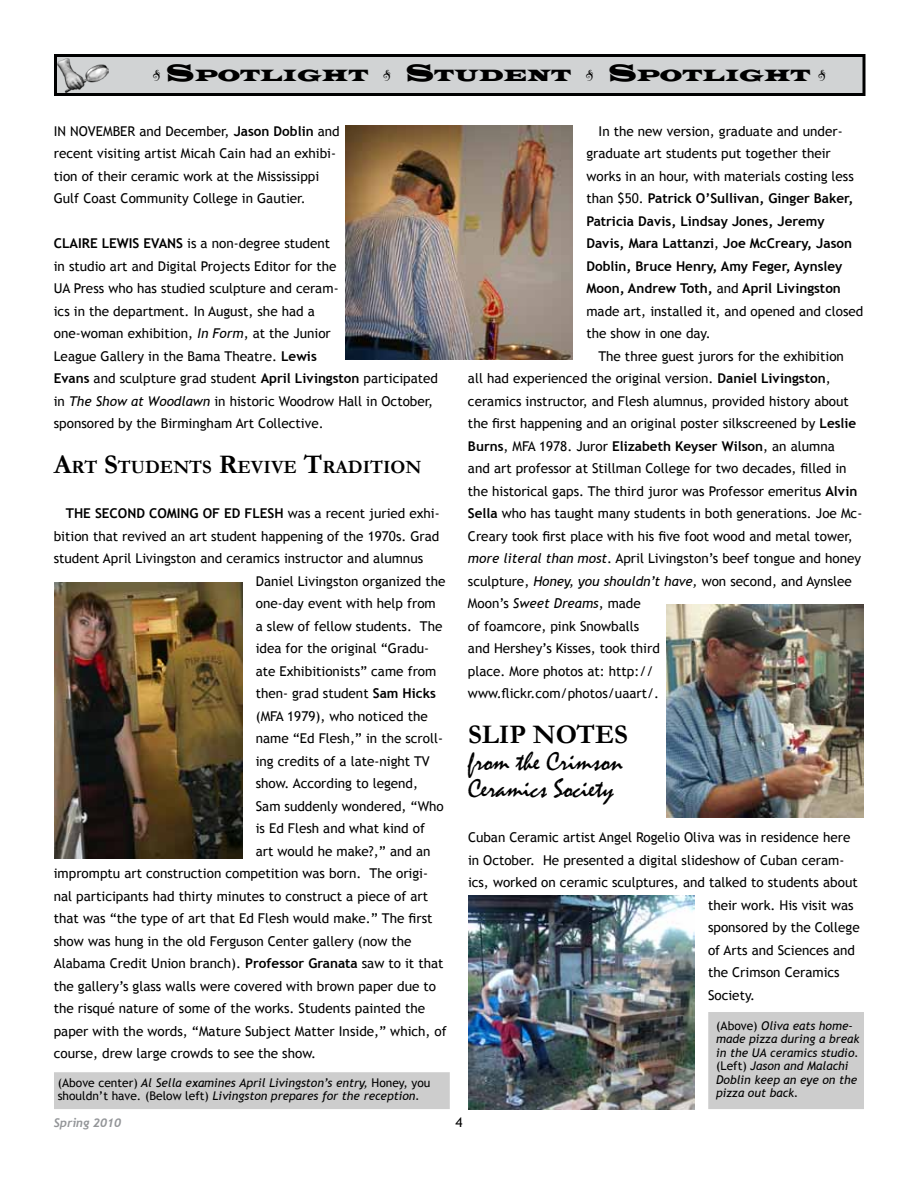
<style>
.page{position:relative;width:918px;height:1188px;background:#fff}
.page>*{position:absolute;margin:0;border:0;box-sizing:border-box;transform-origin:0 0}
.t1{font:27px/27px "Mistral";color:#000}
.t2{font:700 27px "Garamond";color:#000}
.t3{font:700 18.9px "Garamond";color:#000}
.t4{font:16.8px "Latin Wide";color:#000}
.t5{font:13.5px/22.5px "Trebuchet MS";color:#000}
.t6{font:700 13.5px "Trebuchet MS";color:#000}
.t7{font:italic 12px/13.5px "Trebuchet MS";color:#000}
.t8{font:italic 700 12px "Trebuchet";color:#939598}
.s1{font-family:"Type Embellishments One Let Plain"}
.s2{font-size:24px}
.s3{font-weight:700}
.s4{font-style:italic}
.s5{font-size:27px}
.s6{font-weight:400}
.s7{font-style:normal}
</style>
<div class="page">
<div style="left:55px;top:1073px;width:394px;height:35px;background:#cdcdcd"></div>
<div style="left:56px;top:56px;width:808px;height:38px;background:#d1d3d4"></div>
<div style="left:54px;top:54px;width:812px;height:42px;border:3px solid #000"></div>
<img style="left:58px;top:58px;width:50px;height:34px">
<img style="left:345px;top:126px;width:228px;height:234px">
<img style="left:54px;top:582px;width:188px;height:276px">
<img style="left:666px;top:605px;width:198px;height:213px">
<div style="left:709px;top:1013px;width:154px;height:95px;background:#cdcdcd"></div>
<img style="left:468px;top:895px;width:227px;height:215px">
<p class="t4" style="left:152px;top:64px;width:675px"><span class="s1">k</span> <span class="s2">S</span> POTLIGHT <span class="s1">k</span> <span class="s2">S</span> TUDENT <span class="s1">k</span> <span class="s2">S</span>POTLIGHT <span class="s1">k</span></p>
<p class="t5" style="left:54px;top:120px;width:287px">In November and December, <span class="s3">Jason Doblin</span> and recent visiting artist Micah Cain had an exhibi&shy;tion of their ceramic work at the Mississippi Gulf Coast Community College in Gautier.</p>
<p class="t6" style="left:54px;top:235px;width:72px">Claire Lewis</p>
<p class="t6" style="left:144px;top:235px;width:25px">Evans</p>
<p class="t5" style="left:54px;top:232px;width:386px;text-indent:133px">is a non-degree student<br>in studio art and Digital Projects Editor for the<br>UA Press who has studied sculpture and ceram-<br>ics in the department. In August, she had a<br>one-woman exhibition, <span class="s4">In Form</span>, at the Junior<br>League Gallery in the Bama Theatre. <span class="s3">Lewis<br>Evans</span> and sculpture grad student <span class="s3">April Livingston</span> participated in <span class="s4">The Show at Woodlawn</span> in historic Woodrow Hall in October, sponsored by the Birmingham Art Collective.</p>
<h2 class="t3" style="left:54px;top:456px;width:369px"><span class="s5">A</span>RT <span class="s5">S</span>TUDENTS <span class="s5">R</span>EVIVE <span class="s5">T</span>RADITION</h2>
<p class="t6" style="left:66px;top:505px;width:376px">THE SECOND COMING OF ED FLESH <span class="s6">was a recent juried exhi-</span></p>
<p class="t5" style="left:54px;top:525px;width:387px">bition that revived an art student happening of the 1970s. Grad</p>
<p class="t5" style="left:54px;top:547px;width:371px">student April Livingston and ceramics instructor and alumnus</p>
<p class="t5" style="left:256px;top:570px;width:191px">Daniel Livingston organized the</p>
<p class="t5" style="left:256px;top:592px;width:182px">one-day event with help from</p>
<p class="t5" style="left:256px;top:615px;width:188px">a slew of fellow students. The</p>
<p class="t5" style="left:256px;top:637px;width:175px">idea for the original “Gradu-</p>
<p class="t5" style="left:256px;top:660px;width:182px">ate Exhibitionists” came from</p>
<p class="t5" style="left:256px;top:682px;width:182px">then- grad student <span class="s3">Sam Hicks</span></p>
<p class="t5" style="left:256px;top:705px;width:173px">(MFA 1979), who noticed the</p>
<p class="t5" style="left:256px;top:727px;width:189px">name “Ed Flesh,” in the scroll-</p>
<p class="t5" style="left:256px;top:750px;width:176px">ing credits of a late-night TV</p>
<p class="t5" style="left:256px;top:772px;width:164px">show. According to legend,</p>
<p class="t5" style="left:256px;top:795px;width:190px">Sam suddenly wondered, “Who</p>
<p class="t5" style="left:256px;top:817px;width:171px">is Ed Flesh and what kind of</p>
<p class="t5" style="left:256px;top:840px;width:176px">art would he make?,” and an</p>
<p class="t5" style="left:54px;top:862px;width:376px">impromptu art construction competition was born. The origi-</p>
<p class="t5" style="left:54px;top:885px;width:376px">nal participants had thirty minutes to construct a piece of art</p>
<p class="t5" style="left:54px;top:907px;width:380px">that was “the type of art that Ed Flesh would make.” The first</p>
<p class="t5" style="left:54px;top:930px;width:359px">show was hung in the old Ferguson Center gallery (now the</p>
<p class="t5" style="left:54px;top:952px;width:391px">Alabama Credit Union branch). <span class="s3">Professor Granata</span> saw to it that</p>
<p class="t5" style="left:54px;top:975px;width:384px">the gallery’s glass walls were covered with brown paper due to</p>
<p class="t5" style="left:54px;top:997px;width:373px">the risqué nature of some of the works. Students painted the</p>
<p class="t5" style="left:54px;top:1020px;width:395px">paper with the words, “Mature Subject Matter Inside,” which, of</p>
<p class="t5" style="left:54px;top:1042px;width:264px">course, drew large crowds to see the show.</p>
<p class="t7" style="left:58px;top:1076px;width:374px"><span class="s7">(Above center)</span> Al Sella examines April Livingston’s entry, <span class="s7">Honey, you shouldn’t have. (Below left)</span> Livingston prepares for the reception.</p>
<p class="t5" style="left:586px;top:120px;width:278px;text-indent:12px">In the new version, graduate and under&shy;graduate art students put together their works in an hour, with materials costing less than $50. <span class="s3">Patrick O’Sullivan, Ginger Baker, Patricia Davis, Lindsay Jones, Jeremy Davis, Mara Lattanzi</span>, <span class="s3">Joe McCreary, Jason Doblin, Bruce Henry, Amy Feger, Aynsley Moon, Andrew Toth,</span> and <span class="s3">April Livingston </span>made art, installed it, and opened and closed the show in one day.</p>
<p class="t5" style="left:468px;top:345px;width:396px;text-indent:130px">The three guest jurors for the exhibition<br>all had experienced the original version. <span class="s3">Daniel Livingston</span>, ceramics instructor, and Flesh alumnus, provided history about the first happening and an original poster silkscreened by <span class="s3">Leslie Burns</span>, MFA 1978. Juror <span class="s3">Elizabeth Keyser Wilson</span>, an alumna<br>and art professor at Stillman College for two decades, filled in the historical gaps. The third juror was Professor emeritus <span class="s3">Alvin Sella</span> who has taught many students in both generations. Joe Mc-Creary took first place with his five foot wood and metal tower, <span class="s4">more literal than most</span>. April Livingston’s beef tongue and honey sculpture, <span class="s4">Honey, you shouldn’t have,</span> won second, and Aynslee Moon’s <span class="s4">Sweet Dreams</span>, made<br>of foamcore, pink Snowballs<br>and Hershey’s Kisses, took third<br>place. More photos at: http://<br>www.flickr.com/photos/uaart/.</p>
<h1 class="t2" style="left:468px;top:718px;width:162px">SLIP NOTES</h1>
<h1 class="t1" style="left:468px;top:749px;width:156px">from the Crimson<br>Ceramics Society</h1>
<p class="t5" style="left:468px;top:826px;width:384px">Cuban Ceramic artist Angel Rogelio Oliva was in residence here</p>
<p class="t5" style="left:468px;top:849px;width:378px">in October. He presented a digital slideshow of Cuban ceram-</p>
<p class="t5" style="left:468px;top:871px;width:391px">ics, worked on ceramic sculptures, and talked to students about</p>
<p class="t5" style="left:708px;top:894px;width:147px">their work. His visit was</p>
<p class="t5" style="left:708px;top:916px;width:153px">sponsored by the College</p>
<p class="t5" style="left:708px;top:939px;width:148px">of Arts and Sciences and</p>
<p class="t5" style="left:708px;top:961px;width:133px">the Crimson Ceramics</p>
<p class="t5" style="left:708px;top:984px;width:48px">Society.</p>
<p class="t7" style="left:716px;top:1019px;width:145px"><span class="s7">(Above)</span> Oliva eats home&shy;made pizza during a break in the UA ceramics studio. <span class="s7">(Left)</span> Jason and Malachi<br>Doblin keep an eye on the pizza out back.</p>
<p class="t8" style="left:54px;top:1116px;width:69px">Spring 2010</p>
<p class="t5" style="left:456px;top:1111px;width:9px">4</p>
</div>
